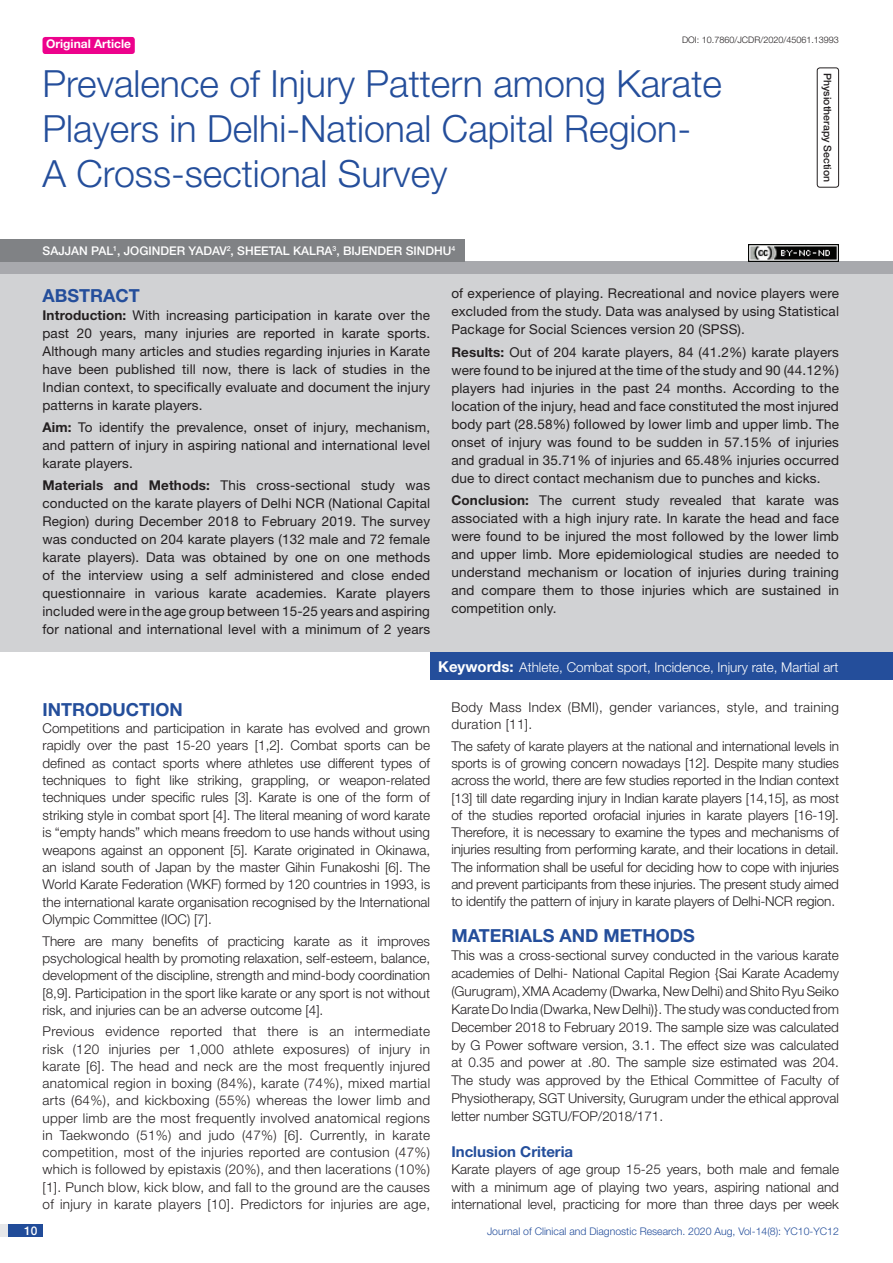
<style>
.page{position:relative;width:893px;height:1263px;background:#fff}
.page>*{position:absolute;margin:0;border:0;box-sizing:border-box;transform-origin:0 0}
.t1{font:300 37.5px/45px "Helvetica Neue";color:#244e9b}
.Heading{font:700 18px "Helvetica Neue";color:#244e9b}
.Abstract_head{font:700 18px "Helvetica Neue";color:#244e9b}
.HEAD_2{font:700 15px "Helvetica Neue";color:#244e9b}
.Body_text{font:300 13.5px/17.2px "Helvetica Neue";color:#231f20;text-align:justify}
.Abstract_Text{font:13.5px/18px "Helvetica Neue";letter-spacing:.01em;color:#231f20;text-align:justify}
.Body_text-2{font:300 13.5px/17.2px "Helvetica Neue";letter-spacing:.025em;color:#231f20}
.Key_words{font:300 13.5px "Helvetica Neue";color:#fff}
.Author{font:500 12px "Helvetica Neue";color:#fff}
.t2{font:700 12px "Helvetica Neue";color:#fff}
.t3{font:300 10.5px "Helvetica Neue";color:#244e9b}
.section{font:500 10.5px "Helvetica Neue";color:#231f20}
.DOI{font:300 9px "Helvetica Neue";color:#231f20}
.s1{font-weight:700}
.s2{font-weight:700;font-size:15px}
</style>
<div class="page">
<div style="left:0;top:1224px;width:43px;height:13px;background:#e6e7e9"></div>
<div style="left:8px;top:1224px;width:35px;height:13px;background:#214c99"></div>
<div style="left:43px;top:37px;width:92px;height:17px;background:#ed028c;border-radius:3px"></div>
<div style="left:817px;top:67px;width:22px;height:121px;border:1px solid #231f20;border-radius:3px"></div>
<div style="left:0;top:262px;width:893px;height:12px;background:#a8a9ad"></div>
<div style="left:0;top:239px;width:465px;height:23px;background:#808285"></div>
<div style="left:0;top:274px;width:893px;height:378px;background:#d1d2d4"></div>
<div style="left:430px;top:652px;width:463px;height:28px;background:#244e9b"></div>
<img style="left:749px;top:245px;width:90px;height:17px">
<p class="t2" style="left:46px;top:37px;width:87px">Original Article</p>
<p class="DOI" style="left:682px;top:35px;width:158px">DOI: 10.7860/JCDR/2020/45061.13993</p>
<p class="t1" style="left:43px;top:60px;width:681px">Prevalence of Injury Pattern among Karate<br>Players in Delhi-National Capital Region-<br>A Cross-sectional Survey</p>
<p class="Author" style="left:43px;top:244px;width:414px">SAJJAN PAL<sup>1</sup>, JOGINDER YADAV<sup>2</sup>, SHEETAL KALRA<sup>3</sup>, BIJENDER SINDHU<sup>4</sup></p>
<p class="section" style="left:834px;top:73px;width:111px;rotate:90deg">PHYSIOTHERAPY SECTION</p>
<p class="Abstract_head" style="left:43px;top:284px;width:99px">ABSTRACT</p>
<p class="Abstract_Text" style="left:43px;top:306px;width:389px"><span class="s1">Introduction:</span> With increasing participation in karate over the past 20 years, many injuries are reported in karate sports.<br>Although many articles and studies regarding injuries in Karate have been published till now, there is lack of studies in the Indian context, to specifically evaluate and document the injury patterns in karate players.</p>
<p class="Abstract_Text" style="left:43px;top:418px;width:389px"><span class="s1">Aim:</span> To identify the prevalence, onset of injury, mechanism, and pattern of injury in aspiring national and international level karate players.</p>
<p class="Abstract_Text" style="left:43px;top:476px;width:389px"><span class="s1">Materials and Methods:</span> This cross-sectional study was conducted on the karate players of Delhi NCR (National Capital Region) during December 2018 to February 2019. The survey was conducted on 204 karate players (132 male and 72 female karate players). Data was obtained by one on one methods of the interview using a self administered and close ended questionnaire in various karate academies. Karate players included were in the age group between 15-25 years and aspiring for national and international level with a minimum of 2 years</p>
<p class="Abstract_Text" style="left:451px;top:284px;width:389px">of experience of playing. Recreational and novice players were excluded from the study. Data was analysed by using Statistical Package for Social Sciences version 20 (SPSS).</p>
<p class="Abstract_Text" style="left:451px;top:343px;width:389px"><span class="s1">Results:</span> Out of 204 karate players, 84 (41.2%) karate players were found to be injured at the time of the study and 90 (44.12%) players had injuries in the past 24 months. According to the location of the injury, head and face constituted the most injured body part (28.58%) followed by lower limb and upper limb. The onset of injury was found to be sudden in 57.15% of injuries and gradual in 35.71% of injuries and 65.48% injuries occurred due to direct contact mechanism due to punches and kicks.</p>
<p class="Abstract_Text" style="left:451px;top:491px;width:389px"><span class="s1">Conclusion:</span> The current study revealed that karate was associated with a high injury rate. In karate the head and face were found to be injured the most followed by the lower limb and upper limb. More epidemiological studies are needed to understand mechanism or location of injuries during training and compare them to those injuries which are sustained in competition only.</p>
<p class="Key_words" style="left:438px;top:658px;width:402px"><span class="s2">Keywords:</span> Athlete, Combat sport, Incidence, Injury rate, Martial art</p>
<p class="Heading" style="left:43px;top:698px;width:142px">INTRODUCTION</p>
<p class="Body_text" style="left:43px;top:719px;width:389px">Competitions and participation in karate has evolved and grown rapidly over the past 15-20 years [1,2]. Combat sports can be defined as contact sports where athletes use different types of techniques to fight like striking, grappling, or weapon-related techniques under specific rules [3]. Karate is one of the form of striking style in combat sport [4]. The literal meaning of word karate is “empty hands” which means freedom to use hands without using weapons against an opponent [5]. Karate originated in Okinawa, an island south of Japan by the master Gihin Funakoshi [6]. The World Karate Federation (WKF) formed by 120 countries in 1993, is the international karate organisation recognised by the International Olympic Committee (IOC) [7].</p>
<p class="Body_text" style="left:43px;top:932px;width:389px">There are many benefits of practicing karate as it improves psychological health by promoting relaxation, self-esteem, balance, development of the discipline, strength and mind-body coordination [8,9]. Participation in the sport like karate or any sport is not without risk, and injuries can be an adverse outcome [4].</p>
<p class="Body_text" style="left:43px;top:1022px;width:389px">Previous evidence reported that there is an intermediate risk (120 injuries per 1,000 athlete exposures) of injury in karate [6]. The head and neck are the most frequently injured anatomical region in boxing (84%), karate (74%), mixed martial arts (64%), and kickboxing (55%) whereas the lower limb and upper limb are the most frequently involved anatomical regions in Taekwondo (51%) and judo (47%) [6]. Currently, in karate competition, most of the injuries reported are contusion (47%) which is followed by epistaxis (20%), and then lacerations (10%) [1]. Punch blow, kick blow, and fall to the ground are the causes of injury in karate players [10]. Predictors for injuries are age,</p>
<p class="Body_text-2" style="left:451px;top:698px;width:389px">Body Mass Index (BMI), gender variances, style, and training duration [11].</p>
<p class="Body_text" style="left:451px;top:737px;width:389px">The safety of karate players at the national and international levels in sports is of growing concern nowadays [12]. Despite many studies across the world, there are few studies reported in the Indian context [13] till date regarding injury in Indian karate players [14,15], as most of the studies reported orofacial injuries in karate players [16-19].<br>Therefore, it is necessary to examine the types and mechanisms of injuries resulting from performing karate, and their locations in detail.<br>The information shall be useful for deciding how to cope with injuries and prevent participants from these injuries. The present study aimed to identify the pattern of injury in karate players of Delhi-NCR region.</p>
<p class="Heading" style="left:451px;top:924px;width:245px">MATERIALS AND METHODS</p>
<p class="Body_text" style="left:451px;top:946px;width:389px;line-height:18px">This was a cross-sectional survey conducted in the various karate academies of Delhi- National Capital Region {Sai Karate Academy (Gurugram), XMA Academy (Dwarka, New Delhi) and Shito Ryu Seiko Karate Do India (Dwarka, New Delhi)}. The study was conducted from December 2018 to February 2019. The sample size was calculated by G Power software version, 3.1. The effect size was calculated at 0.35 and power at .80. The sample size estimated was 204.<br>The study was approved by the Ethical Committee of Faculty of Physiotherapy, SGT University, Gurugram under the ethical approval letter number SGTU/FOP/2018/171.</p>
<p class="HEAD_2" style="left:451px;top:1142px;width:123px">Inclusion Criteria</p>
<p class="Body_text" style="left:451px;top:1160px;width:389px">Karate players of age group 15-25 years, both male and female with a minimum age of playing two years, aspiring national and international level, practicing for more than three days per week</p>
<p class="Author" style="left:24px;top:1223px;width:15px">10</p>
<p class="t3" style="left:487px;top:1225px;width:353px">Journal of Clinical and Diagnostic Research. 2020 Aug, Vol-14(8): YC10-YC12</p>
</div>
